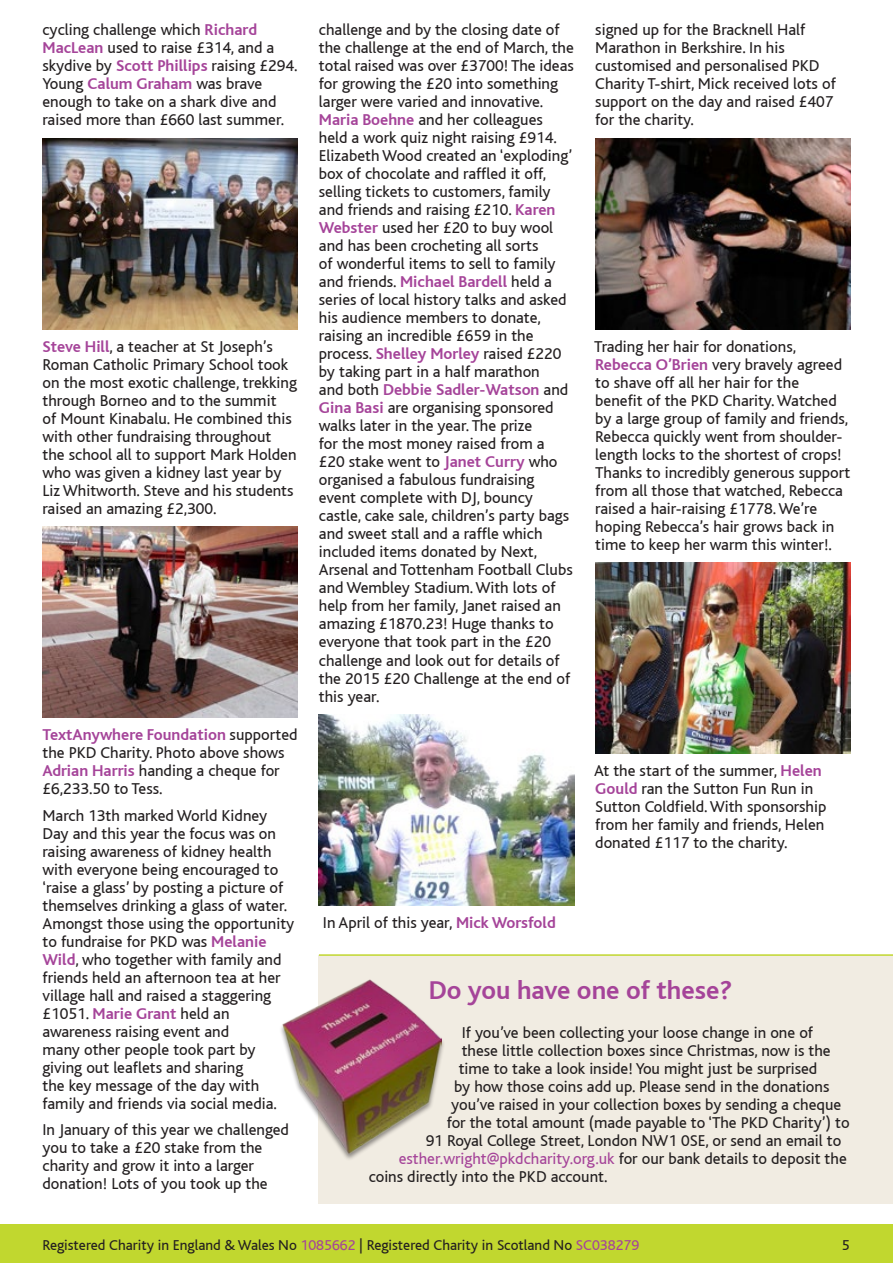
<style>
.page{position:relative;width:893px;height:1263px;background:#fff}
.page>*{position:absolute;margin:0;border:0;box-sizing:border-box;transform-origin:0 0}
.t1{font:700 27px "Bliss";color:#a54499}
.t2{font:16.5px/18px "Bliss";color:#231f20}
.t3{font:16.5px "Bliss";color:#a54499}
.t4{font:15px "Bliss";color:#231f20}
.s1{font-weight:700;color:#a54499}
.s2{color:#231f20}
.s3{color:#a54499}
</style>
<div class="page">
<div style="left:0;top:1225px;width:893px;height:38px;background:#c1d72f"></div>
<img style="left:43px;top:138px;width:255px;height:191px">
<img style="left:43px;top:526px;width:255px;height:192px">
<img style="left:319px;top:714px;width:255px;height:191px">
<img style="left:595px;top:138px;width:255px;height:191px">
<img style="left:595px;top:562px;width:255px;height:192px">
<div style="left:319px;top:955px;width:574px;height:248px;background:#f1ece2"></div>
<hr style="left:319px;top:954px;width:574px;height:2px;background:#c1d72f">
<div style="left:278px;top:980px;width:167px;height:181px;background:#231f20;opacity:.5"></div>
<img style="left:283px;top:979px;width:159px;height:175px">
<p class="t2" style="left:43px;top:21px;width:256px">cycling challenge which <span class="s1">Richard MacLean</span> used to raise £314, and a skydive by <span class="s1">Scott Phillips</span> raising £294.<br>Young <span class="s1">Calum Graham</span> was brave enough to take on a shark dive and raised more than £660 last summer.</p>
<p class="t2" style="left:43px;top:338px;width:256px"><span class="s1">Steve Hill</span>, a teacher at St Joseph’s Roman Catholic Primary School took on the most exotic challenge, trekking through Borneo and to the summit<br>of Mount Kinabalu. He combined this with other fundraising throughout the school all to support Mark Holden who was given a kidney last year by Liz Whitworth. Steve and his students raised an amazing £2,300.</p>
<p class="t2" style="left:43px;top:726px;width:256px"><span class="s1">TextAnywhere Foundation</span> supported the PKD Charity. Photo above shows<br><span class="s1">Adrian Harris</span> handing a cheque for £6,233.50 to Tess.</p>
<p class="t2" style="left:43px;top:806px;width:253px">March 13th marked World Kidney Day and this year the focus was on raising awareness of kidney health with everyone being encouraged to ‘raise a glass’ by posting a picture of themselves drinking a glass of water.<br>Amongst those using the opportunity to fundraise for PKD was <span class="s1">Melanie Wild</span>, who together with family and friends held an afternoon tea at her village hall and raised a staggering £1051. <span class="s1">Marie Grant</span> held an awareness raising event and<br>many other people took part by giving out leaflets and sharing<br>the key message of the day with family and friends via social media.</p>
<p class="t2" style="left:43px;top:1121px;width:248px">In January of this year we challenged you to take a £20 stake from the charity and grow it into a larger donation! Lots of you took up the</p>
<p class="t2" style="left:319px;top:21px;width:256px">challenge and by the closing date of the challenge at the end of March, the total raised was over £3700! The ideas for growing the £20 into something larger were varied and innovative.<br><span class="s1">Maria Boehne</span> and her colleagues held a work quiz night raising £914.<br>Elizabeth Wood created an ‘exploding’ box of chocolate and raffled it off, selling tickets to customers, family and friends and raising £210. <span class="s1">Karen Webster</span> used her £20 to buy wool and has been crocheting all sorts<br>of wonderful items to sell to family and friends. <span class="s1">Michael Bardell</span> held a series of local history talks and asked his audience members to donate, raising an incredible £659 in the process. <span class="s1">Shelley Morley</span> raised £220 by taking part in a half marathon<br>and both <span class="s1">Debbie Sadler-Watson</span> and <span class="s1">Gina Basi</span> are organising sponsored walks later in the year. The prize<br>for the most money raised from a £20 stake went to <span class="s1">Janet Curry</span> who organised a fabulous fundraising event complete with DJ, bouncy castle, cake sale, children’s party bags and sweet stall and a raffle which included items donated by Next, Arsenal and Tottenham Football Clubs and Wembley Stadium. With lots of help from her family, Janet raised an amazing £1870.23! Huge thanks to everyone that took part in the £20 challenge and look out for details of the 2015 £20 Challenge at the end of this year.</p>
<p class="t2" style="left:595px;top:21px;width:242px">signed up for the Bracknell Half<br>Marathon in Berkshire. In his customised and personalised PKD<br>Charity T-shirt, Mick received lots of support on the day and raised £407 for the charity.</p>
<p class="t2" style="left:594px;top:338px;width:258px">Trading her hair for donations, <span class="s1">Rebecca O’Brien</span> very bravely agreed to shave off all her hair for the<br>benefit of the PKD Charity. Watched by a large group of family and friends, Rebecca quickly went from shoulder&shy;length locks to the shortest of crops!<br>Thanks to incredibly generous support from all those that watched, Rebecca raised a hair-raising £1778. We’re hoping Rebecca’s hair grows back in time to keep her warm this winter!.</p>
<p class="t2" style="left:594px;top:762px;width:234px">At the start of the summer, <span class="s1">Helen<br>Gould</span> ran the Sutton Fun Run in<br>Sutton Coldfield. With sponsorship from her family and friends, Helen donated £117 to the charity.</p>
<p class="t2" style="left:323px;top:914px;width:234px">In April of this year, <span class="s1">Mick Worsfold</span></p>
<h1 class="t1" style="left:429px;top:976px;width:305px">Do you have one of these?</h1>
<p class="t2" style="left:462px;top:1024px;width:353px">If you’ve been collecting your loose change in one of</p>
<p class="t2" style="left:462px;top:1042px;width:370px">these little collection boxes since Christmas, now is the</p>
<p class="t2" style="left:459px;top:1060px;width:360px">time to take a look inside! You might just be surprised</p>
<p class="t2" style="left:454px;top:1078px;width:377px">by how those coins add up. Please send in the donations</p>
<p class="t2" style="left:451px;top:1096px;width:392px">you’ve raised in your collection boxes by sending a cheque</p>
<p class="t2" style="left:447px;top:1114px;width:404px">for the total amount (made payable to ‘The PKD Charity’) to</p>
<p class="t2" style="left:426px;top:1132px;width:417px">91 Royal College Street, London NW1 0SE, or send an email to</p>
<p class="t3" style="left:399px;top:1150px;width:450px">esther.wright@pkdcharity.org.uk <span class="s2">for our bank details to deposit the</span></p>
<p class="t2" style="left:369px;top:1168px;width:240px">coins directly into the PKD account.</p>
<p class="t4" style="left:43px;top:1237px;width:598px">Registered Charity in England &amp; Wales No <span class="s3">1085662</span> | Registered Charity in Scotland No <span class="s3">SC038279</span></p>
<p class="t4" style="left:842px;top:1237px;width:9px">5</p>
</div>
